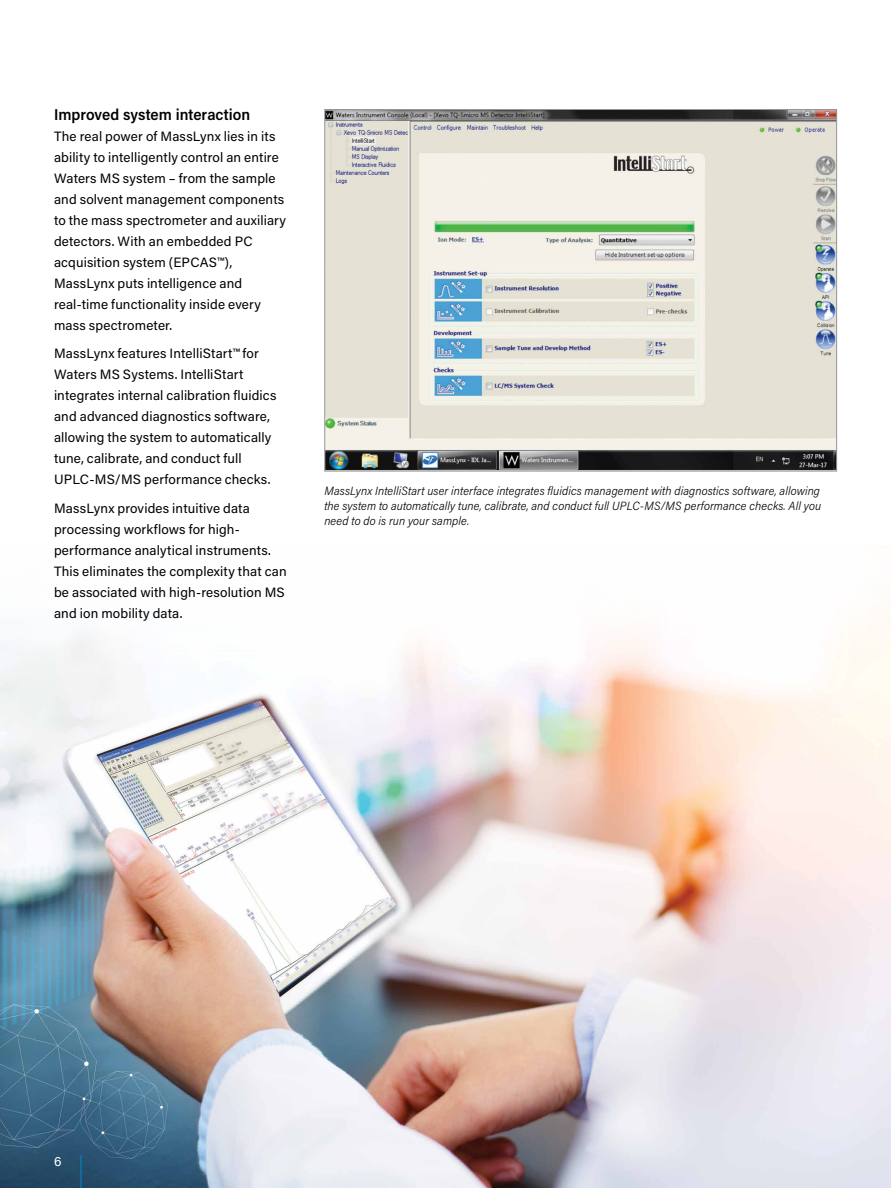
<style>
.page{position:relative;width:891px;height:1188px;background:#fff}
.page>*{position:absolute;margin:0;border:0;box-sizing:border-box;transform-origin:0 0}
.t1{font:600 15.75px "Acumin Pro Semi Cond";color:#000}
.t2{font:13.5px/21px "Acumin Pro";letter-spacing:.01em;color:#000}
.t3{font:13.5px "Acumin Pro";color:#fff}
.t4{font:italic 300 12px/15px "Acumin Pro Semi Cond";letter-spacing:.01em;color:#000;text-align:justify}
</style>
<div class="page">
<img style="left:0;top:608px;width:891px;height:580px">
<hr style="left:81px;top:1155px;width:1px;height:33px;background:#008ace">
<img style="left:326px;top:111px;width:509px;height:358px">
<p class="t1" style="left:54px;top:103px;width:198px">Improved system interaction</p>
<p class="t2" style="left:54px;top:125px;width:234px">The real power of MassLynx lies in its ability to intelligently control an entire Waters MS system – from the sample and solvent management components to the mass spectrometer and auxiliary detectors. With an embedded PC acquisition system (EPCAS™), MassLynx puts intelligence and real-time functionality inside every mass spectrometer.</p>
<p class="t2" style="left:54px;top:342px;width:224px">MassLynx features IntelliStart™ for Waters MS Systems. IntelliStart integrates internal calibration fluidics and advanced diagnostics software, allowing the system to automatically tune, calibrate, and conduct full UPLC-MS/MS performance checks.</p>
<p class="t2" style="left:54px;top:497px;width:234px">MassLynx provides intuitive data processing workflows for high&shy;performance analytical instruments.<br>This eliminates the complexity that can be associated with high-resolution MS and ion mobility data.</p>
<p class="t4" style="left:324px;top:483px;width:498px">MassLynx IntelliStart user interface integrates fluidics management with diagnostics software, allowing the system to automatically tune, calibrate, and conduct full UPLC-MS/MS performance checks. All you need to do is run your sample.</p>
<p class="t3" style="left:54px;top:1151px;width:9px">6</p>
</div>
